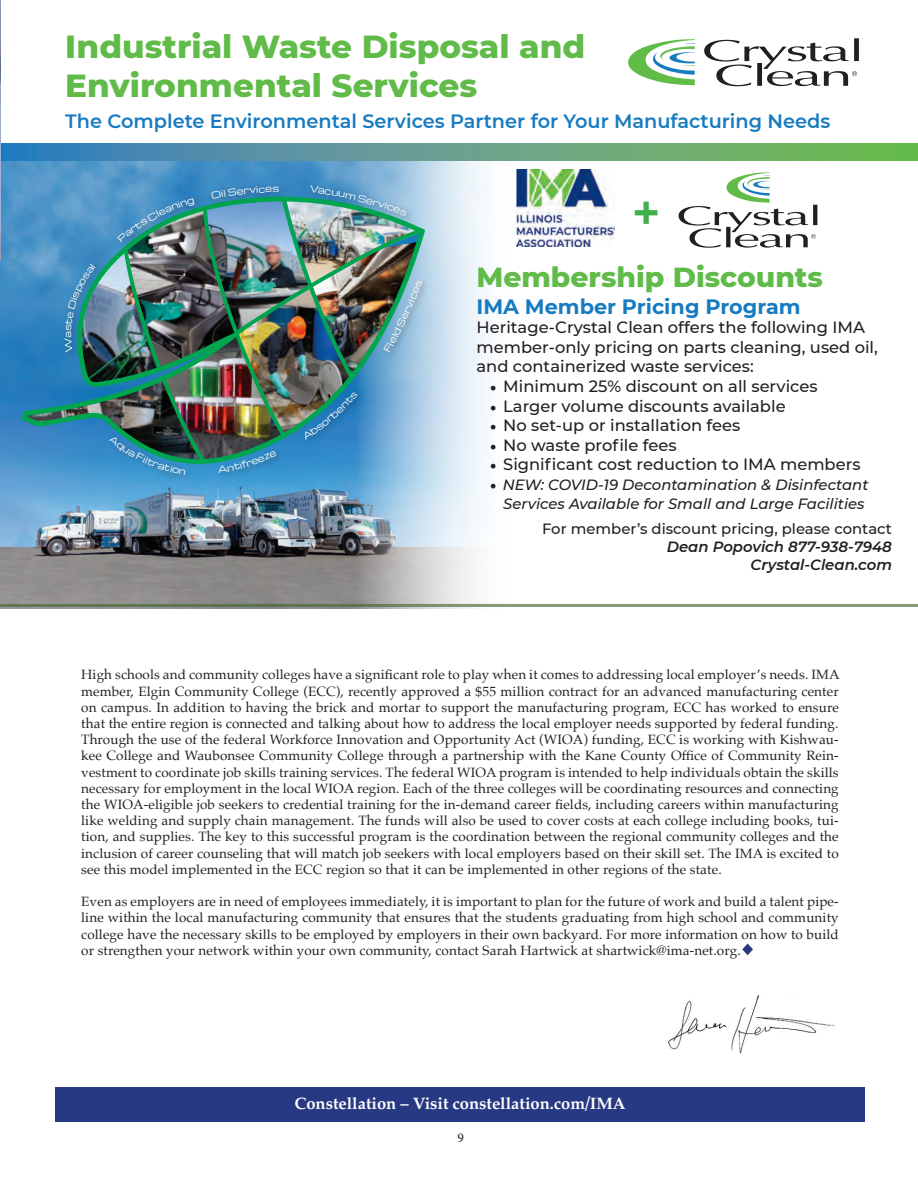
<style>
.page{position:relative;width:918px;height:1188px;background:#fff}
.page>*{position:absolute;margin:0;border:0;box-sizing:border-box;transform-origin:0 0}
.t1{font:600 48.9px "Montserrat";color:#40ae49}
.t2{font:800 32.7px/39.2px "Montserrat";color:#60bb48}
.t3{font:800 28.2px "Montserrat";color:#60bb48}
.t4{font:700 20.7px "Montserrat";color:#177bc0}
.t5{font:600 19.35px "Montserrat";color:#177bc0}
.t6{font:700 16.5px "Palatino";color:#fff}
.t7{font:500 16.35px/19.6px "Montserrat";color:#231f20}
.t8{font:italic 500 14.85px/19.6px "Montserrat";color:#231f20;text-align:right}
.t9{font:italic 600 14.85px/17.9px "Montserrat";color:#231f20;text-align:right}
.t10{font:13.5px/16.2px "Palatino";letter-spacing:.01em;color:#231f20;text-align:justify}
.t11{font:13.5px "Minion Pro";color:#231f20}
.t12{font:8.85px "Michroma";color:#fff}
.s1{font-family:"Minion Pro";font-weight:400;font-size:17.85px}
.s2{font-family:"Minion Pro";font-weight:400;font-style:normal;font-size:17.85px}
.s3{font-weight:500;font-style:normal}
</style>
<div class="page">
<img style="left:0;top:160px;width:522px;height:448px">
<img style="left:517px;top:169px;width:98px;height:78px">
<svg style="left:679px;top:172px;width:138px;height:76px"></svg>
<svg style="left:704px;top:38px;width:155px;height:49px"></svg>
<svg style="left:628px;top:39px;width:67px;height:46px"></svg>
<svg style="left:1px;top:143px;width:917px;height:17px;background:#5f9e8b"></svg>
<div style="left:208px;top:182px;width:79px;height:25px;background:#3b89c3"></div>
<div style="left:307px;top:182px;width:108px;height:42px;background:#231f20;opacity:.45"></div>
<div style="left:380px;top:276px;width:50px;height:85px;background:#b6d2e8"></div>
<div style="left:215px;top:447px;width:69px;height:34px;background:#3b9ad2"></div>
<div style="left:105px;top:433px;width:89px;height:50px;background:#439cd3"></div>
<img style="left:0;top:0;width:1px;height:260px">
<svg style="left:742px;top:944px;width:11px;height:11px"></svg>
<img style="left:668px;top:994px;width:166px;height:60px">
<div style="left:55px;top:1088px;width:810px;height:34px;background:#273982"></div>
<hr style="left:0;top:604px;width:918px;height:3px;background:#416731">
<img style="left:26px;top:186px;width:397px;height:289px">
<p class="t2" style="left:65px;top:25px;width:522px">Industrial Waste Disposal and<br>Environmental Services</p>
<p class="t5" style="left:65px;top:107px;width:767px">The Complete Environmental Services Partner for Your Manufacturing Needs</p>
<p class="t1" style="left:632px;top:178px;width:30px">+</p>
<p class="t12" style="left:63px;top:338px;width:8px;rotate:-90deg">a</p>
<p class="t3" style="left:477px;top:256px;width:348px">Membership Discounts</p>
<p class="t4" style="left:477px;top:291px;width:326px">IMA Member Pricing Program</p>
<p class="t7" style="left:477px;top:317px;width:403px">Heritage-Crystal Clean offers the following IMA member-only pricing on parts cleaning, used oil, and containerized waste services:</p>
<p class="t7" style="left:490px;top:376px;width:329px"><span class="s1">•</span> Minimum 25% discount on all services</p>
<p class="t7" style="left:490px;top:395px;width:297px"><span class="s1">•</span> Larger volume discounts available</p>
<p class="t7" style="left:490px;top:415px;width:252px"><span class="s1">•</span> No set-up or installation fees</p>
<p class="t7" style="left:490px;top:434px;width:188px"><span class="s1">•</span> No waste profile fees</p>
<p class="t7" style="left:490px;top:454px;width:372px"><span class="s1">•</span> Significant cost reduction to IMA members</p>
<p class="t8" style="left:490px;top:474px;width:380px"><span class="s2">•</span> NEW: COVID-19 Decontamination &amp; Disinfectant<br>Services Available for Small and Large Facilities</p>
<p class="t9" style="left:542px;top:519px;width:351px"><span class="s3">For member’s discount pricing, please contact<br></span>Dean Popovich 877-938-7948<br>Crystal-Clean.com</p>
<p class="t10" style="left:81px;top:667px;width:760px">High schools and community colleges have a significant role to play when it comes to addressing local employer’s needs. IMA member, Elgin Community College (ECC), recently approved a $55 million contract for an advanced manufacturing center on campus. In addition to having the brick and mortar to support the manufacturing program, ECC has worked to ensure that the entire region is connected and talking about how to address the local employer needs supported by federal funding.<br>Through the use of the federal Workforce Innovation and Opportunity Act (WIOA) funding, ECC is working with Kishwau&shy;kee College and Waubonsee Community College through a partnership with the Kane County Office of Community Rein&shy;vestment to coordinate job skills training services. The federal WIOA program is intended to help individuals obtain the skills necessary for employment in the local WIOA region. Each of the three colleges will be coordinating resources and connecting the WIOA-eligible job seekers to credential training for the in-demand career fields, including careers within manufacturing like welding and supply chain management. The funds will also be used to cover costs at each college including books, tui&shy;tion, and supplies. The key to this successful program is the coordination between the regional community colleges and the inclusion of career counseling that will match job seekers with local employers based on their skill set. The IMA is excited to see this model implemented in the ECC region so that it can be implemented in other regions of the state.</p>
<p class="t10" style="left:81px;top:893px;width:759px">Even as employers are in need of employees immediately, it is important to plan for the future of work and build a talent pipe&shy;line within the local manufacturing community that ensures that the students graduating from high school and community college have the necessary skills to be employed by employers in their own backyard. For more information on how to build or strengthen your network within your own community, contact Sarah Hartwick at shartwick@ima-net.org.</p>
<p class="t6" style="left:295px;top:1089px;width:333px">Constellation – Visit constellation.com/IMA</p>
<p class="t11" style="left:457px;top:1129px;width:8px">9</p>
</div>
